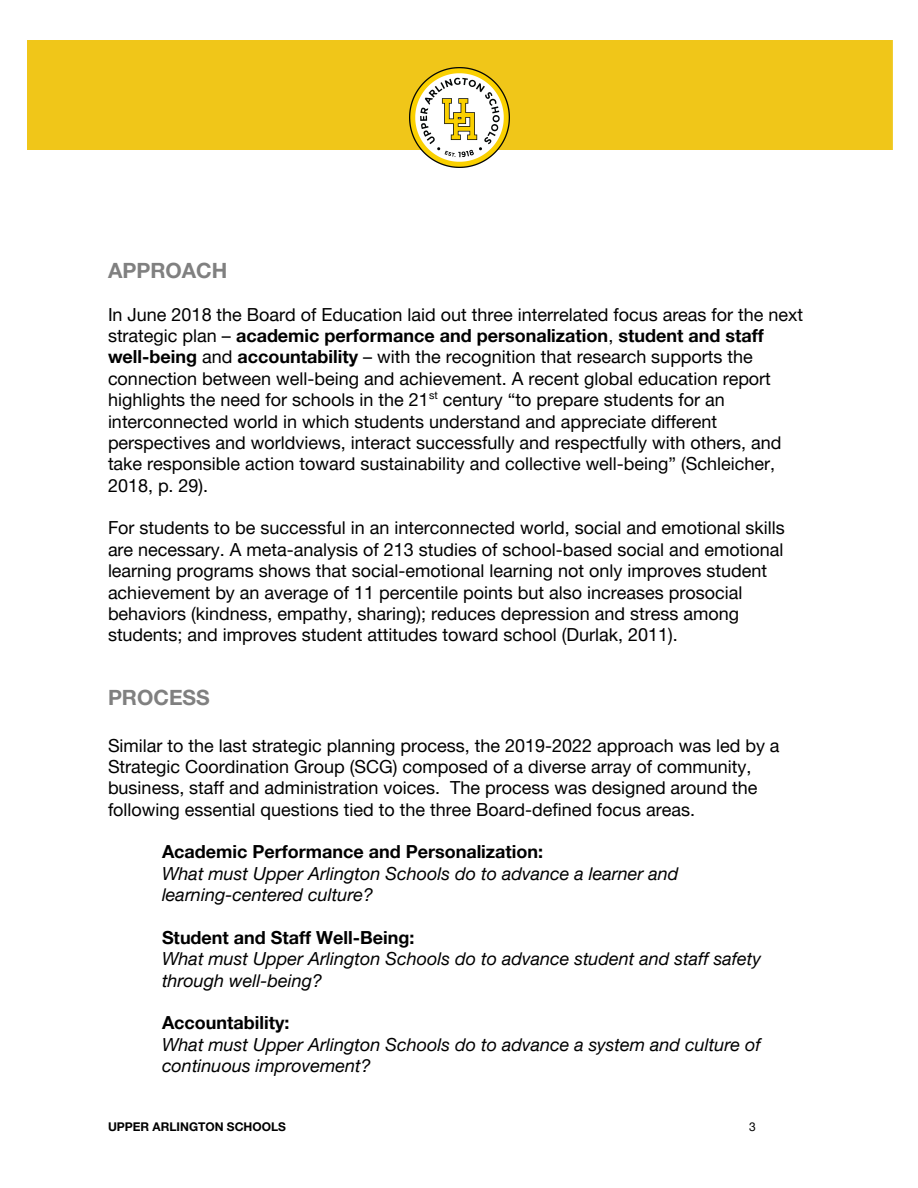
<style>
.page{position:relative;width:918px;height:1188px;background:#fff}
.page>*{position:absolute;margin:0;border:0;box-sizing:border-box;transform-origin:0 0}
.t1{font:700 21px "Helvetica Neue";color:#808080}
.t2{font:18px/21.3px "Helvetica Neue";color:#000}
.t3{font:italic 18px/21.3px "Helvetica Neue";color:#000}
.t4{font:700 18px "Helvetica Neue";color:#000}
.t5{font:700 12px "Helvetica Neue";color:#000}
.t6{font:12px "Helvetica Neue";color:#000}
.s1{font-weight:700}
</style>
<div class="page">
<div style="left:27px;top:40px;width:865px;height:110px;background:#f0c619"></div>
<img style="left:410px;top:68px;width:100px;height:100px">
<p class="t1" style="left:108px;top:257px;width:121px">APPROACH</p>
<p class="t2" style="left:108px;top:304px;width:697px">In June 2018 the Board of Education laid out three interrelated focus areas for the next strategic plan – <span class="s1">academic performance and personalization</span>, <span class="s1">student and staff well-being</span> and <span class="s1">accountability</span> – with the recognition that research supports the connection between well-being and achievement. A recent global education report highlights the need for schools in the 21<sup>st</sup> century “to prepare students for an interconnected world in which students understand and appreciate different perspectives and worldviews, interact successfully and respectfully with others, and take responsible action toward sustainability and collective well-being” (Schleicher, 2018, p. 29).</p>
<p class="t2" style="left:108px;top:518px;width:678px">For students to be successful in an interconnected world, social and emotional skills are necessary. A meta-analysis of 213 studies of school-based social and emotional learning programs shows that social-emotional learning not only improves student achievement by an average of 11 percentile points but also increases prosocial behaviors (kindness, empathy, sharing); reduces depression and stress among students; and improves student attitudes toward school (Durlak, 2011).</p>
<p class="t1" style="left:108px;top:685px;width:103px">PROCESS</p>
<p class="t2" style="left:108px;top:735px;width:673px">Similar to the last strategic planning process, the 2019-2022 approach was led by a Strategic Coordination Group (SCG) composed of a diverse array of community, business, staff and administration voices. The process was designed around the following essential questions tied to the three Board-defined focus areas.</p>
<p class="t4" style="left:162px;top:841px;width:383px">Academic Performance and Personalization:</p>
<p class="t3" style="left:162px;top:863px;width:518px">What must Upper Arlington Schools do to advance a learner and learning-centered culture?</p>
<p class="t4" style="left:162px;top:926px;width:254px">Student and Staff Well-Being:</p>
<p class="t3" style="left:162px;top:948px;width:601px">What must Upper Arlington Schools do to advance student and staff safety through well-being?</p>
<p class="t4" style="left:162px;top:1012px;width:129px">Accountability:</p>
<p class="t3" style="left:162px;top:1034px;width:600px">What must Upper Arlington Schools do to advance a system and culture of continuous improvement?</p>
<p class="t5" style="left:108px;top:1119px;width:180px">UPPER ARLINGTON SCHOOLS</p>
<p class="t6" style="left:749px;top:1119px;width:8px">3</p>
</div>
